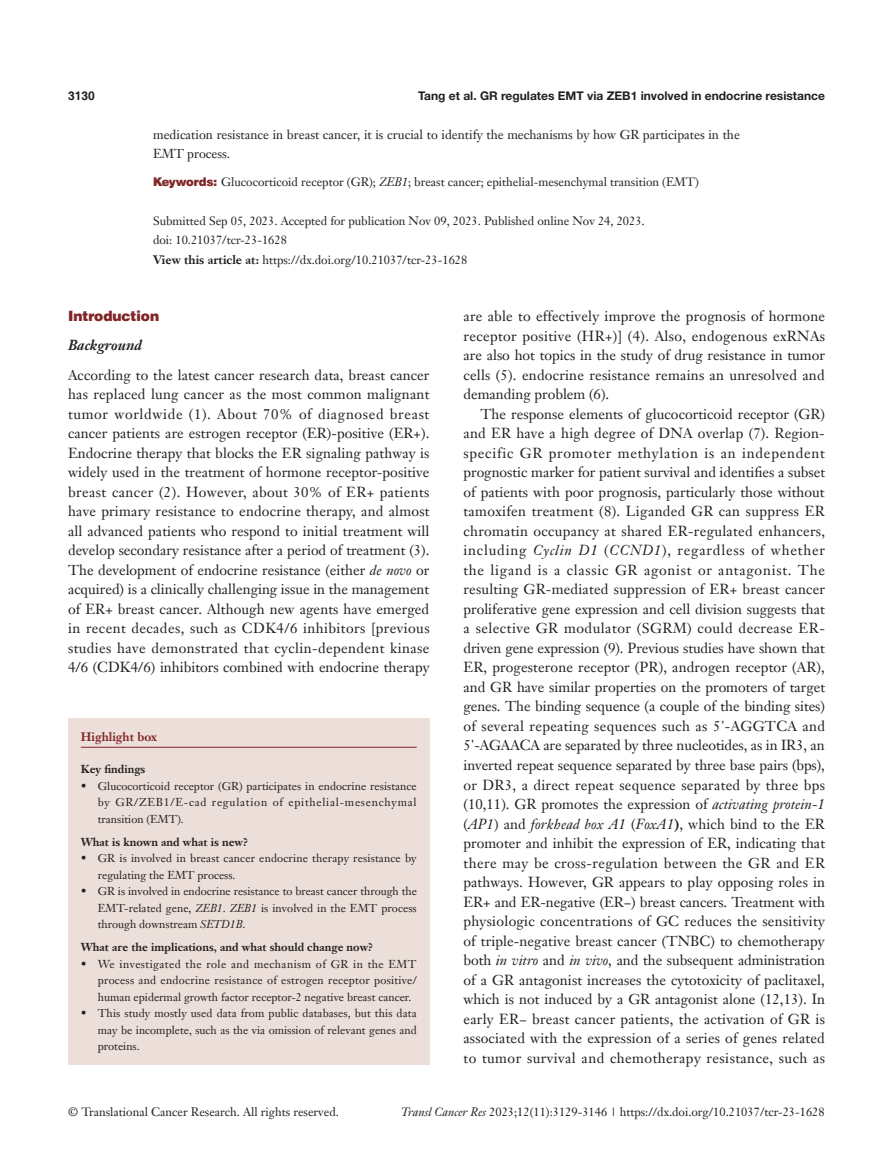
<style>
.page{position:relative;width:893px;height:1170px;background:#fff}
.page>*{position:absolute;margin:0;border:0;box-sizing:border-box;transform-origin:0 0}
.t1{font:14.25px/19.5px "Janson Text LT";letter-spacing:.015em;color:#231f20;text-align:justify}
._1ji-zhengti{font:900 14.25px "Helvetica";color:#812627}
._2ji-zhengti{font:italic 700 14.25px "Janson Text LT";color:#231f20}
.A-Abstract{font:12.75px/19.5px "Janson Text LT";color:#231f20}
.A-Keywords{font:12px "Janson Text LT";color:#231f20}
.A-time{font:12px "Janson Text LT";color:#231f20}
.t2{font:700 12px "Helvetica Neue LT Pro";color:#231f20}
.A-View_this_article{font:12px "Janson Text LT";color:#231f20}
.A-doi{font:12px "Janson Text LT";color:#231f20}
.Cite{font:700 12px "Janson Text LT";color:#812627}
.t3{font:700 12px "Helvetica";color:#231f20}
.box-zhengwen{font:11.25px/16.5px "Janson Text LT";color:#231f20;text-align:justify}
.box-biaoti-1_5mm{font:700 11.25px "Janson Text LT";color:#231f20}
.box-biaoti{font:700 11.25px "Janson Text LT";color:#231f20}
.s1{font-family:"Helvetica AME";color:#812627}
.s2{font-style:italic}
.s3{font-weight:700}
</style>
<div class="page">
<div style="left:68px;top:717px;width:361px;height:347px;background:#ecdfd9"></div>
<hr style="left:81px;top:746px;width:336px;height:1px;background:#812627">
<p class="t3" style="left:68px;top:88px;width:28px">3130</p>
<p class="t2" style="left:418px;top:88px;width:408px">Tang et al. GR regulates EMT via ZEB1 involved in endocrine resistance</p>
<p class="A-Abstract" style="left:153px;top:124px;width:588px">medication resistance in breast cancer, it is crucial to identify the mechanisms by how GR participates in the<br>EMT process.</p>
<p class="A-Keywords" style="left:153px;top:174px;width:547px"><span class="s1">Keywords:</span> Glucocorticoid receptor (GR); <span class="s2">ZEB1</span>; breast cancer; epithelial-mesenchymal transition (EMT)</p>
<p class="A-time" style="left:153px;top:213px;width:493px">Submitted Sep 05, 2023. Accepted for publication Nov 09, 2023. Published online Nov 24, 2023.</p>
<p class="A-doi" style="left:153px;top:233px;width:135px">doi: 10.21037/tcr-23-1628</p>
<p class="A-View_this_article" style="left:153px;top:252px;width:316px"><span class="s3">View this article at:</span> https://dx.doi.org/10.21037/tcr-23-1628</p>
<p class="_1ji-zhengti" style="left:68px;top:307px;width:93px">Introduction</p>
<p class="_2ji-zhengti" style="left:68px;top:336px;width:75px">Background</p>
<p class="t1" style="left:68px;top:365px;width:363px">According to the latest cancer research data, breast cancer has replaced lung cancer as the most common malignant tumor worldwide (1). About 70% of diagnosed breast cancer patients are estrogen receptor (ER)-positive (ER+).<br>Endocrine therapy that blocks the ER signaling pathway is widely used in the treatment of hormone receptor-positive breast cancer (2). However, about 30% of ER+ patients have primary resistance to endocrine therapy, and almost all advanced patients who respond to initial treatment will develop secondary resistance after a period of treatment (3).<br>The development of endocrine resistance (either <span class="s2">de novo</span> or acquired) is a clinically challenging issue in the management of ER+ breast cancer. Although new agents have emerged in recent decades, such as CDK4/6 inhibitors [previous studies have demonstrated that cyclin-dependent kinase 4/6 (CDK4/6) inhibitors combined with endocrine therapy</p>
<p class="Cite" style="left:81px;top:729px;width:78px">Highlight box</p>
<p class="box-biaoti" style="left:81px;top:762px;width:66px">Key findings</p>
<p class="box-zhengwen" style="left:98px;top:777px;width:320px;text-indent:-17px">• Glucocorticoid receptor (GR) participates in endocrine resistance by GR/ZEB1/E-cad regulation of epithelial-mesenchymal transition (EMT).</p>
<p class="box-biaoti-1_5mm" style="left:81px;top:834px;width:169px">What is known and what is new?</p>
<p class="box-zhengwen" style="left:98px;top:849px;width:320px;text-indent:-17px">• GR is involved in breast cancer endocrine therapy resistance by regulating the EMT process.</p>
<p class="box-zhengwen" style="left:98px;top:882px;width:321px;text-indent:-17px">• GR is involved in endocrine resistance to breast cancer through the EMT-related gene, <span class="s2">ZEB1</span>. <span class="s2">ZEB1</span> is involved in the EMT process through downstream <span class="s2">SETD1B</span>.</p>
<p class="box-biaoti-1_5mm" style="left:81px;top:939px;width:294px">What are the implications, and what should change now?</p>
<p class="box-zhengwen" style="left:98px;top:955px;width:321px;text-indent:-17px">• We investigated the role and mechanism of GR in the EMT process and endocrine resistance of estrogen receptor positive/ human epidermal growth factor receptor-2 negative breast cancer.</p>
<p class="box-zhengwen" style="left:98px;top:1004px;width:320px;text-indent:-17px">• This study mostly used data from public databases, but this data may be incomplete, such as the via omission of relevant genes and proteins.</p>
<p class="t1" style="left:463px;top:306px;width:363px">are able to effectively improve the prognosis of hormone receptor positive (HR+)] (4). Also, endogenous exRNAs are also hot topics in the study of drug resistance in tumor cells (5). endocrine resistance remains an unresolved and demanding problem (6).</p>
<p class="t1" style="left:463px;top:404px;width:363px;text-indent:17px">The response elements of glucocorticoid receptor (GR) and ER have a high degree of DNA overlap (7). Region&shy;specific GR promoter methylation is an independent prognostic marker for patient survival and identifies a subset of patients with poor prognosis, particularly those without tamoxifen treatment (8). Liganded GR can suppress ER chromatin occupancy at shared ER-regulated enhancers, including <span class="s2">Cyclin D1</span> (<span class="s2">CCND1</span>), regardless of whether the ligand is a classic GR agonist or antagonist. The resulting GR-mediated suppression of ER+ breast cancer proliferative gene expression and cell division suggests that a selective GR modulator (SGRM) could decrease ER&shy;driven gene expression (9). Previous studies have shown that ER, progesterone receptor (PR), androgen receptor (AR), and GR have similar properties on the promoters of target genes. The binding sequence (a couple of the binding sites) of several repeating sequences such as 5'-AGGTCA and 5'-AGAACA are separated by three nucleotides, as in IR3, an inverted repeat sequence separated by three base pairs (bps), or DR3, a direct repeat sequence separated by three bps (10,11). GR promotes the expression of <span class="s2">activating protein</span>-<span class="s2">1 </span>(<span class="s2">AP1</span>) and <span class="s2">forkhead box A1</span> (<span class="s2">FoxA1</span><span class="s3">)</span>, which bind to the ER promoter and inhibit the expression of ER, indicating that there may be cross-regulation between the GR and ER pathways. However, GR appears to play opposing roles in ER+ and ER-negative (ER−) breast cancers. Treatment with physiologic concentrations of GC reduces the sensitivity of triple-negative breast cancer (TNBC) to chemotherapy both <span class="s2">in vitro</span> and <span class="s2">in vivo</span>, and the subsequent administration of a GR antagonist increases the cytotoxicity of paclitaxel, which is not induced by a GR antagonist alone (12,13). In early ER− breast cancer patients, the activation of GR is associated with the expression of a series of genes related to tumor survival and chemotherapy resistance, such as</p>
<p class="A-Keywords" style="left:68px;top:1104px;width:272px">© Translational Cancer Research. All rights reserved.</p>
<p class="A-Keywords" style="left:401px;top:1104px;width:425px"><span class="s2">Transl Cancer Res</span> 2023;12(11):3129-3146 | https://dx.doi.org/10.21037/tcr-23-1628</p>
</div>
